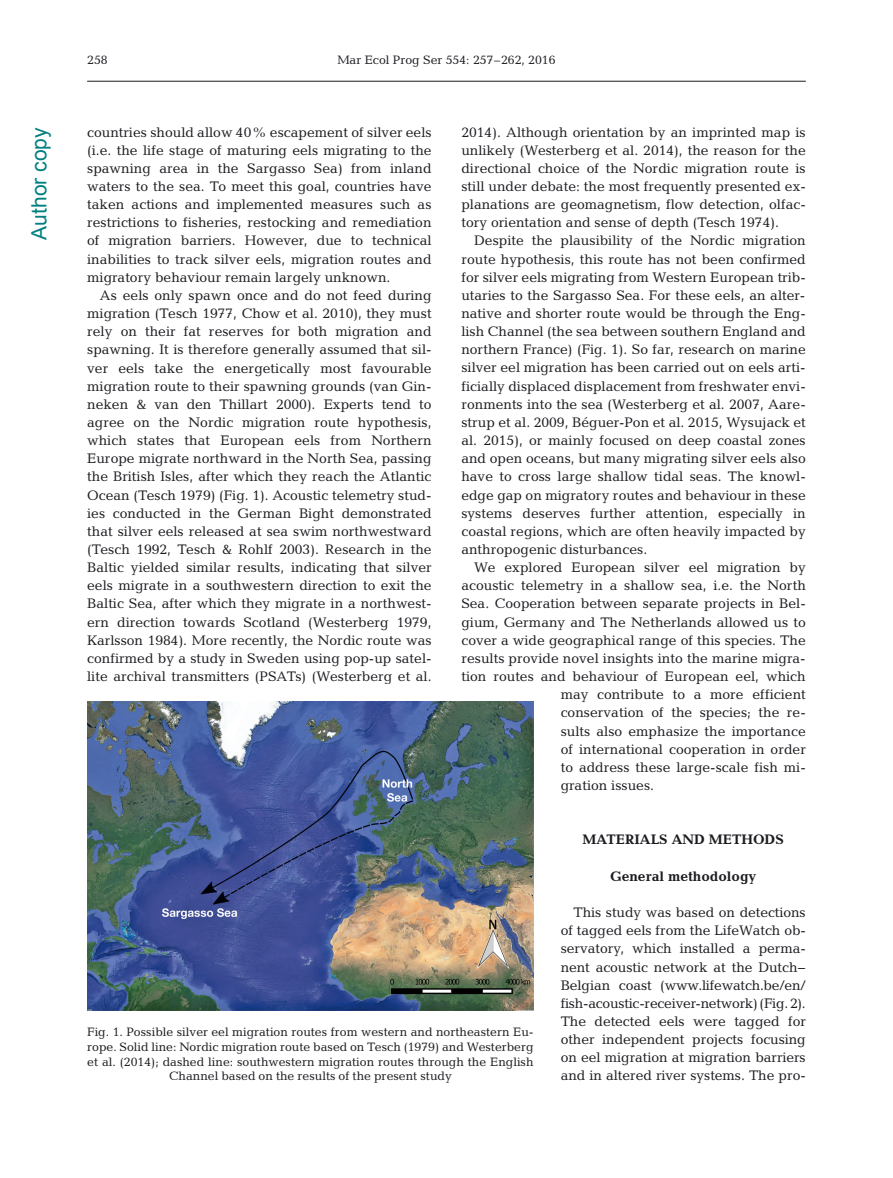
<style>
.page{position:relative;width:893px;height:1178px;background:#fff}
.page>*{position:absolute;margin:0;border:0;box-sizing:border-box;transform-origin:0 0}
.t1{font:21px "Arial";color:#008080}
.t2{font:13.95px/18.1px "Candida";color:#1b1c20;text-align:justify}
.t3{font:700 13.95px "Candida";color:#1b1c20}
.t4{font:12.3px/14.7px "Candida";color:#1b1c20;text-align:center}
</style>
<div class="page">
<hr style="left:87px;top:81px;width:719px;height:1px;background:#1b1c20">
<img style="left:87px;top:701px;width:447px;height:309px">
<h1 class="t1" style="left:25px;top:240px;width:114px;rotate:-90deg">Author copy</h1>
<p class="t4" style="left:87px;top:52px;width:22px">258</p>
<p class="t4" style="left:337px;top:52px;width:220px">Mar Ecol Prog Ser 554: 257–262, 2016</p>
<p class="t2" style="left:87px;top:123px;width:346px">countries should allow 40% escapement of silver eels (i.e. the life stage of maturing eels migrating to the spawning area in the Sargasso Sea) from inland waters to the sea. To meet this goal, countries have taken actions and implemented measures such as restrictions to fisheries, restocking and remediation of migration barriers. However, due to technical inabilities to track silver eels, migration routes and migratory behaviour remain largely unknown.</p>
<p class="t2" style="left:87px;top:286px;width:346px;text-indent:13px">As eels only spawn once and do not feed during migration (Tesch 1977, Chow et al. 2010), they must rely on their fat reserves for both migration and spawning. It is therefore generally assumed that sil&shy;ver eels take the energetically most favourable migration route to their spawning grounds (van Gin&shy;neken &amp; van den Thillart 2000). Experts tend to agree on the Nordic migration route hypothesis, which states that European eels from Northern Europe migrate northward in the North Sea, passing the British Isles, after which they reach the Atlantic Ocean (Tesch 1979) (Fig. 1). Acoustic telemetry stud&shy;ies conducted in the German Bight demonstrated that silver eels released at sea swim northwestward (Tesch 1992, Tesch &amp; Rohlf 2003). Research in the Baltic yielded similar results, indicating that silver eels migrate in a southwestern direction to exit the Baltic Sea, after which they migrate in a northwest&shy;ern direction towards Scotland (Westerberg 1979, Karlsson 1984). More recently, the Nordic route was confirmed by a study in Sweden using pop-up satel&shy;lite archival transmitters (PSATs) (Westerberg et al.</p>
<p class="t2" style="left:461px;top:123px;width:346px">2014). Although orientation by an imprinted map is unlikely (Westerberg et al. 2014), the reason for the directional choice of the Nordic migration route is still under debate: the most frequently presented ex - planations are geomagnetism, flow detection, ol fac - tory orientation and sense of depth (Tesch 1974).</p>
<p class="t2" style="left:461px;top:232px;width:346px;text-indent:13px">Despite the plausibility of the Nordic migration route hypothesis, this route has not been confirmed for silver eels migrating from Western European trib&shy;utaries to the Sargasso Sea. For these eels, an alter&shy;native and shorter route would be through the Eng&shy;lish Channel (the sea between southern England and northern France) (Fig. 1). So far, research on marine silver eel migration has been carried out on eels arti&shy;ficially displaced displacement from freshwater envi&shy;ronments into the sea (Westerberg et al. 2007, Aare&shy;strup et al. 2009, Béguer-Pon et al. 2015, Wysujack et al. 2015), or mainly focused on deep coastal zones and open oceans, but many migrating silver eels also have to cross large shallow tidal seas. The knowl&shy;edge gap on migratory routes and behaviour in these systems deserves further at tention, especially in coastal regions, which are often heavily impacted by anthropogenic disturbances.</p>
<p class="t2" style="left:474px;top:558px;width:333px">We explored European silver eel migration by</p>
<p class="t2" style="left:461px;top:576px;width:346px">acoustic telemetry in a shallow sea, i.e. the North</p>
<p class="t2" style="left:461px;top:595px;width:346px">Sea. Cooperation between separate projects in Bel-</p>
<p class="t2" style="left:461px;top:613px;width:346px">gium, Germany and The Netherlands allowed us to</p>
<p class="t2" style="left:461px;top:631px;width:346px">cover a wide geographical range of this species. The</p>
<p class="t2" style="left:461px;top:649px;width:346px">results provide novel insights into the marine migra-</p>
<p class="t2" style="left:461px;top:667px;width:346px">tion routes and behaviour of European eel, which</p>
<p class="t2" style="left:561px;top:685px;width:247px">may contribute to a more efficient</p>
<p class="t2" style="left:561px;top:703px;width:247px">conservation of the species; the re -</p>
<p class="t2" style="left:561px;top:722px;width:247px">sults also emphasize the importance</p>
<p class="t2" style="left:561px;top:740px;width:247px">of international cooperation in order</p>
<p class="t2" style="left:561px;top:758px;width:247px">to address these large-scale fish mi -</p>
<p class="t2" style="left:561px;top:776px;width:95px">gration issues.</p>
<p class="t4" style="left:87px;top:1024px;width:448px">Fig. 1. Possible silver eel migration routes from western and northeastern Eu&shy;rope. Solid line: Nordic migration route based on Tesch (1979) and Westerberg et al. (2014); dashed line: southwestern migration routes through the English Channel based on the results of the present study</p>
<p class="t3" style="left:582px;top:835px;width:203px">MATERIALS AND METHODS</p>
<p class="t3" style="left:610px;top:871px;width:148px">General methodology</p>
<p class="t2" style="left:561px;top:903px;width:247px;text-indent:13px">This study was based on detections of tagged eels from the LifeWatch ob&shy;servatory, which installed a perma&shy;nent acoustic network at the Dutch− Belgian coast (www.lifewatch. be/en/ fish-acoustic-receiver-network)(Fig.2).<br>The detected eels were tagged for other independent projects focusing on eel migration at migration barriers and in altered river systems. The pro-</p>
</div>
